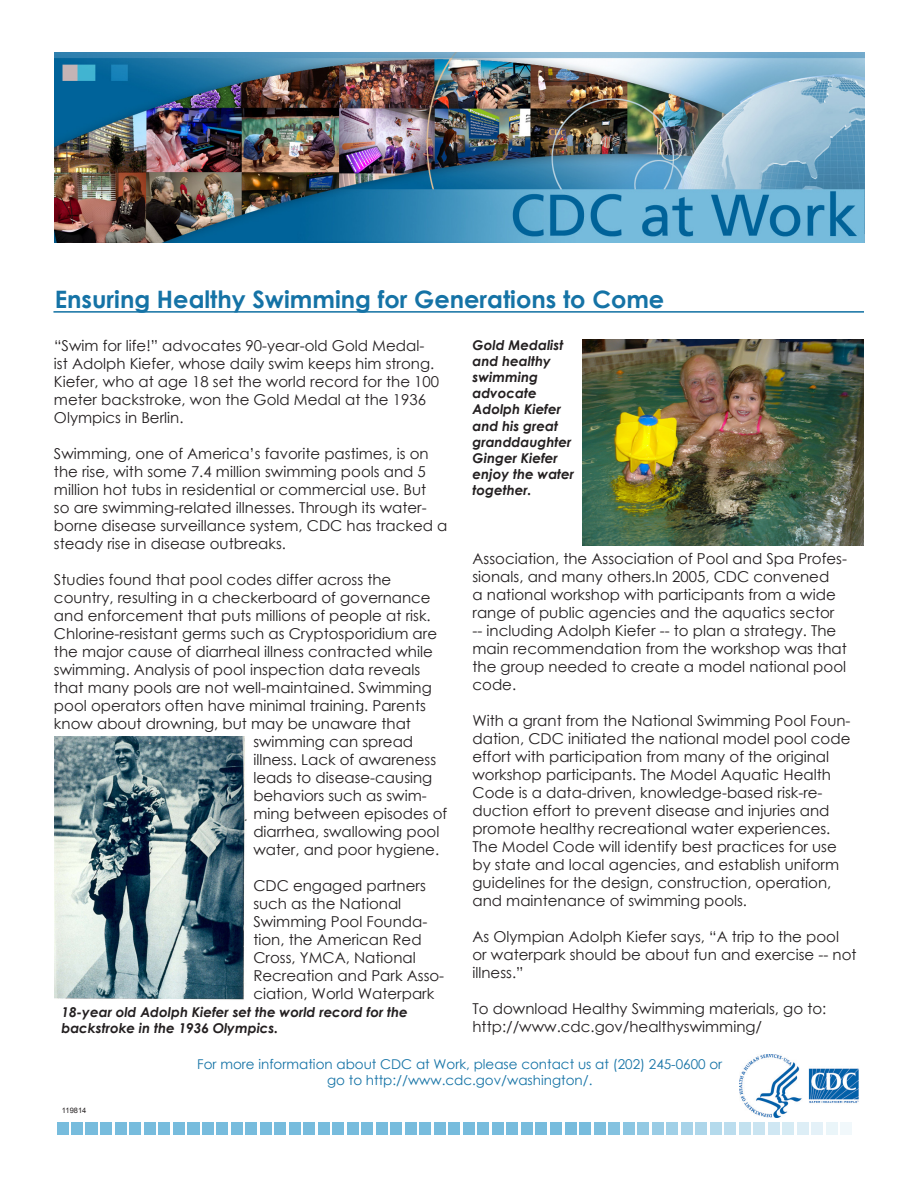
<style>
.page{position:relative;width:918px;height:1188px;background:#fff}
.page>*{position:absolute;margin:0;border:0;box-sizing:border-box;transform-origin:0 0}
.t1{font:700 24px "Century Gothic";color:#1573a6}
.t2{font:15px/18px "Century Gothic";color:#231f20}
.t3{font:italic 700 13.5px/16.2px "Century Gothic";color:#231f20}
.t4{font:13.5px "Century Gothic";color:#1573a6}
.t5{font:7.5px "Arial";color:#231f20}
</style>
<div class="page">
<div style="left:57px;top:1122px;width:12px;height:13px;background:#77bcdd"></div>
<div style="left:71px;top:1122px;width:12px;height:13px;background:#77bcdd"></div>
<div style="left:86px;top:1122px;width:12px;height:13px;background:#77bcdd"></div>
<div style="left:100px;top:1122px;width:12px;height:13px;background:#77bcdd"></div>
<div style="left:115px;top:1122px;width:12px;height:13px;background:#77bcdd"></div>
<div style="left:129px;top:1122px;width:12px;height:13px;background:#77bcdd"></div>
<div style="left:144px;top:1122px;width:12px;height:13px;background:#77bcdd"></div>
<div style="left:158px;top:1122px;width:12px;height:13px;background:#77bcdd"></div>
<div style="left:173px;top:1122px;width:12px;height:13px;background:#77bcdd"></div>
<div style="left:187px;top:1122px;width:12px;height:13px;background:#77bcdd"></div>
<div style="left:202px;top:1122px;width:12px;height:13px;background:#77bcdd"></div>
<div style="left:216px;top:1122px;width:12px;height:13px;background:#77bcdd"></div>
<div style="left:231px;top:1122px;width:12px;height:13px;background:#77bcdd"></div>
<div style="left:245px;top:1122px;width:12px;height:13px;background:#77bcdd"></div>
<div style="left:260px;top:1122px;width:12px;height:13px;background:#77bcdd"></div>
<div style="left:274px;top:1122px;width:12px;height:13px;background:#77bcdd"></div>
<div style="left:289px;top:1122px;width:12px;height:13px;background:#77bcdd"></div>
<div style="left:303px;top:1122px;width:12px;height:13px;background:#77bcdd"></div>
<div style="left:318px;top:1122px;width:12px;height:13px;background:#77bcdd"></div>
<div style="left:332px;top:1122px;width:12px;height:13px;background:#77bcdd"></div>
<div style="left:347px;top:1122px;width:12px;height:13px;background:#77bcdd"></div>
<div style="left:361px;top:1122px;width:12px;height:13px;background:#77bcdd"></div>
<div style="left:376px;top:1122px;width:12px;height:13px;background:#77bcdd"></div>
<div style="left:390px;top:1122px;width:12px;height:13px;background:#77bcdd"></div>
<div style="left:405px;top:1122px;width:12px;height:13px;background:#77bcdd"></div>
<div style="left:419px;top:1122px;width:12px;height:13px;background:#77bcdd"></div>
<div style="left:434px;top:1122px;width:12px;height:13px;background:#77bcdd"></div>
<div style="left:448px;top:1122px;width:12px;height:13px;background:#77bcdd"></div>
<div style="left:463px;top:1122px;width:12px;height:13px;background:#77bcdd"></div>
<div style="left:477px;top:1122px;width:12px;height:13px;background:#77bcdd"></div>
<div style="left:492px;top:1122px;width:12px;height:13px;background:#77bcdd"></div>
<div style="left:506px;top:1122px;width:12px;height:13px;background:#77bcdd"></div>
<div style="left:521px;top:1122px;width:12px;height:13px;background:#77bcdd"></div>
<div style="left:535px;top:1122px;width:12px;height:13px;background:#77bcdd"></div>
<div style="left:550px;top:1122px;width:12px;height:13px;background:#77bcdd"></div>
<div style="left:565px;top:1122px;width:12px;height:13px;background:#77bcdd"></div>
<div style="left:579px;top:1122px;width:12px;height:13px;background:#77bcdd"></div>
<div style="left:594px;top:1122px;width:12px;height:13px;background:#77bcdd"></div>
<div style="left:608px;top:1122px;width:12px;height:13px;background:#84c2e0"></div>
<div style="left:623px;top:1122px;width:12px;height:13px;background:#8bc6e2"></div>
<div style="left:637px;top:1122px;width:12px;height:13px;background:#92c9e3"></div>
<div style="left:652px;top:1122px;width:12px;height:13px;background:#99cce5"></div>
<div style="left:666px;top:1122px;width:12px;height:13px;background:#a0d0e7"></div>
<div style="left:681px;top:1122px;width:12px;height:13px;background:#a7d3e9"></div>
<div style="left:695px;top:1122px;width:12px;height:13px;background:#add6ea"></div>
<div style="left:710px;top:1122px;width:12px;height:13px;background:#b4daec"></div>
<div style="left:724px;top:1122px;width:12px;height:13px;background:#bde"></div>
<div style="left:739px;top:1122px;width:12px;height:13px;background:#c2e1ef"></div>
<div style="left:753px;top:1122px;width:12px;height:13px;background:#c9e4f1"></div>
<div style="left:768px;top:1122px;width:12px;height:13px;background:#cfe7f3"></div>
<div style="left:782px;top:1122px;width:12px;height:13px;background:#d6ebf4"></div>
<div style="left:797px;top:1122px;width:12px;height:13px;background:#ddeef6"></div>
<div style="left:811px;top:1122px;width:12px;height:13px;background:#e4f1f8"></div>
<div style="left:826px;top:1122px;width:12px;height:13px;background:#eaf5f9"></div>
<div style="left:840px;top:1122px;width:12px;height:13px;background:#f1f8fb"></div>
<hr style="left:53px;top:311px;width:811px;height:2px;background:#0f6fa2">
<img style="left:54px;top:52px;width:810px;height:190px">
<img style="left:54px;top:737px;width:193px;height:263px">
<img style="left:582px;top:339px;width:282px;height:207px">
<img style="left:740px;top:1055px;width:119px;height:62px">
<p class="t1" style="left:55px;top:281px;width:611px">Ensuring Healthy Swimming for Generations to Come</p>
<p class="t2" style="left:54px;top:336px;width:387px">“Swim for life!” advocates 90-year-old Gold Medal&shy;ist Adolph Kiefer, whose daily swim keeps him strong.<br>Kiefer, who at age 18 set the world record for the 100 meter backstroke, won the Gold Medal at the 1936<br>Olympics in Berlin.</p>
<p class="t2" style="left:54px;top:444px;width:395px">Swimming, one of America’s favorite pastimes, is on the rise, with some 7.4 million swimming pools and 5 million hot tubs in residential or commercial use. But<br>so are swimming-related illnesses. Through its water&shy;borne disease surveillance system, CDC has tracked a steady rise in disease outbreaks.</p>
<p class="t2" style="left:54px;top:570px;width:339px">Studies found that pool codes differ across the</p>
<p class="t2" style="left:54px;top:588px;width:378px">country, resulting in a checkerboard of governance</p>
<p class="t2" style="left:54px;top:606px;width:378px">and enforcement that puts millions of people at risk.</p>
<p class="t2" style="left:54px;top:624px;width:385px">Chlorine-resistant germs such as Cryptosporidium are</p>
<p class="t2" style="left:54px;top:642px;width:380px">the major cause of diarrheal illness contracted while</p>
<p class="t2" style="left:54px;top:660px;width:368px">swimming. Analysis of pool inspection data reveals</p>
<p class="t2" style="left:54px;top:678px;width:379px">that many pools are not well-maintained. Swimming</p>
<p class="t2" style="left:54px;top:696px;width:373px">pool operators often have minimal training. Parents</p>
<p class="t2" style="left:54px;top:714px;width:359px">know about drowning, but may be unaware that</p>
<p class="t2" style="left:253px;top:732px;width:161px">swimming can spread</p>
<p class="t2" style="left:253px;top:750px;width:184px">illness. Lack of awareness</p>
<p class="t2" style="left:253px;top:768px;width:181px">leads to disease-causing</p>
<p class="t2" style="left:253px;top:786px;width:175px">behaviors such as swim-</p>
<p class="t2" style="left:253px;top:804px;width:195px">ming between episodes of</p>
<p class="t2" style="left:253px;top:822px;width:188px">diarrhea, swallowing pool</p>
<p class="t2" style="left:253px;top:840px;width:187px">water, and poor hygiene.</p>
<p class="t2" style="left:253px;top:876px;width:192px">CDC engaged partners such as the National<br>Swimming Pool Founda&shy;tion, the American Red<br>Cross, YMCA, National<br>Recreation and Park Asso&shy;ciation, World Waterpark</p>
<p class="t3" style="left:472px;top:336px;width:103px">Gold Medalist and healthy swimming advocate<br>Adolph Kiefer and his great granddaughter<br>Ginger Kiefer enjoy the water together.</p>
<p class="t2" style="left:472px;top:549px;width:376px">Association, the Association of Pool and Spa Profes&shy;sionals, and many others.In 2005, CDC convened<br>a national workshop with participants from a wide range of public agencies and the aquatics sector -- including Adolph Kiefer -- to plan a strategy. The main recommendation from the workshop was that the group needed to create a model national pool code.</p>
<p class="t2" style="left:472px;top:711px;width:380px">With a grant from the National Swimming Pool Foun&shy;dation, CDC initiated the national model pool code effort with participation from many of the original workshop participants. The Model Aquatic Health Code is a data-driven, knowledge-based risk-re&shy;duction effort to prevent disease and injuries and promote healthy recreational water experiences.<br>The Model Code will identify best practices for use by state and local agencies, and establish uniform guidelines for the design, construction, operation, and maintenance of swimming pools.</p>
<p class="t2" style="left:472px;top:927px;width:386px">As Olympian Adolph Kiefer says, “A trip to the pool or waterpark should be about fun and exercise -- not illness.”</p>
<p class="t2" style="left:472px;top:999px;width:355px">To download Healthy Swimming materials, go to: http://www.cdc.gov/healthyswimming/</p>
<p class="t3" style="left:62px;top:1003px;width:348px">18-year old Adolph Kiefer set the world record for the backstroke in the 1936 Olympics.</p>
<p class="t5" style="left:62px;top:1105px;width:26px">119814</p>
<p class="t4" style="left:197px;top:1055px;width:527px">For more information about CDC at Work, please contact us at (202) 245-0600 or</p>
<p class="t4" style="left:327px;top:1071px;width:267px">go to http://www.cdc.gov/washington/.</p>
</div>
